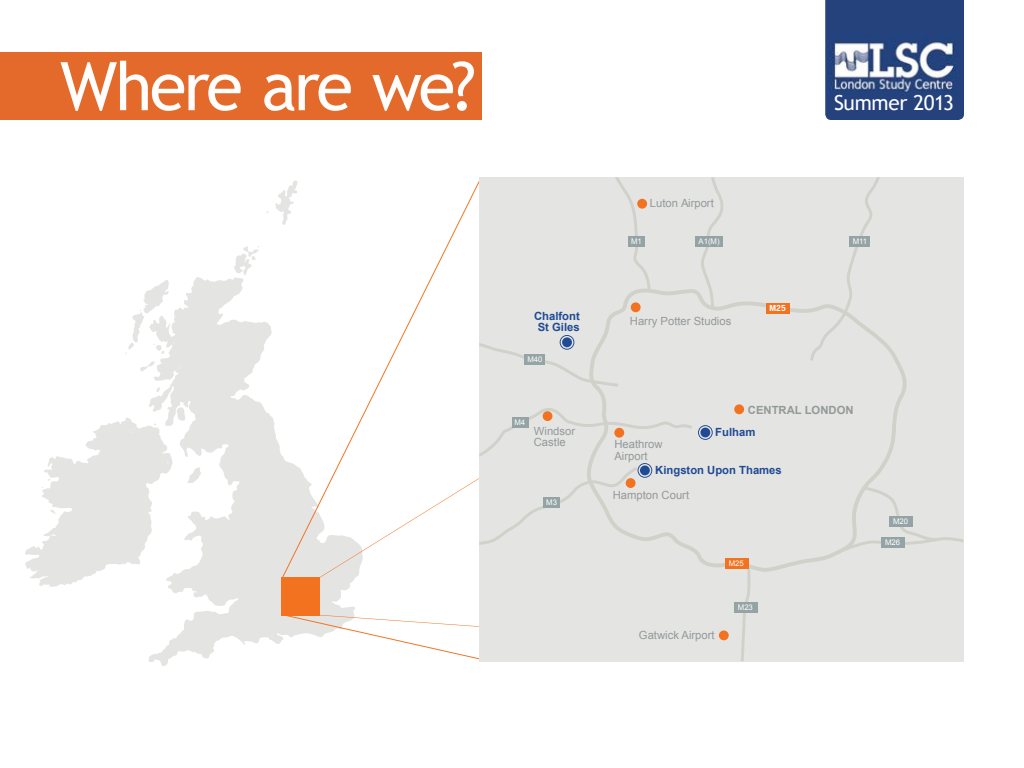
<style>
.page{position:relative;width:1024px;height:768px;background:#fff}
.page>*{position:absolute;margin:0;border:0;box-sizing:border-box;transform-origin:0 0}
.t1{font:67.1px "Trebuchet MS";letter-spacing:-.045em;color:#fffefd}
.t2{font:20.7px "Trebuchet MS";letter-spacing:-.015em;color:#fffefd}
.t3{font:11.3px/11.5px "Arial";color:#939999}
.t4{font:700 11.3px/11.5px "Arial";color:#204a94;text-align:center}
.t5{font:700 11.3px "Arial";color:#939999}
.t6{font:7.8px "Arial";color:#fffefe}
.t7{font:700 7.8px "News Gothic Std";color:#fffefe}
</style>
<div class="page">
<div style="left:0;top:53px;width:482px;height:67px;background:#e36a2b"></div>
<svg style="left:275px;top:193px;width:7px;height:19px"></svg>
<svg style="left:234px;top:246px;width:25px;height:29px"></svg>
<svg style="left:149px;top:277px;width:206px;height:389px;fill:#e4e4e3"></svg>
<svg style="left:125px;top:280px;width:50px;height:75px"></svg>
<svg style="left:140px;top:361px;width:15px;height:10px"></svg>
<svg style="left:178px;top:365px;width:4px;height:4px"></svg>
<svg style="left:155px;top:387px;width:5px;height:5px"></svg>
<svg style="left:25px;top:405px;width:176px;height:183px"></svg>
<svg style="left:282px;top:180px;width:36px;height:397px"></svg>
<svg style="left:318px;top:181px;width:161px;height:398px"></svg>
<svg style="left:282px;top:614px;width:197px;height:47px"></svg>
<div style="left:479px;top:177px;width:484px;height:484px;background:#e4e4e3"></div>
<div style="left:281px;top:577px;width:39px;height:39px;background:#f27220"></div>
<div style="left:543px;top:411px;width:9px;height:10px;background:#f27220;border-radius:50%"></div>
<div style="left:614px;top:428px;width:10px;height:10px;background:#f27220;border-radius:50%"></div>
<div style="left:719px;top:630px;width:10px;height:10px;background:#f27220;border-radius:50%"></div>
<div style="left:626px;top:478px;width:10px;height:10px;background:#f27220;border-radius:50%"></div>
<div style="left:734px;top:404px;width:10px;height:10px;background:#f27220;border-radius:50%"></div>
<div style="left:637px;top:199px;width:10px;height:10px;background:#f27220;border-radius:50%"></div>
<div style="left:631px;top:302px;width:10px;height:10px;background:#f27220;border-radius:50%"></div>
<div style="left:766px;top:303px;width:23px;height:10px;background:#f27220"></div>
<div style="left:725px;top:559px;width:23px;height:10px;background:#f27220"></div>
<div style="left:734px;top:602px;width:23px;height:11px;background:#94a3a5"></div>
<div style="left:889px;top:516px;width:23px;height:11px;background:#94a3a5"></div>
<div style="left:881px;top:538px;width:23px;height:10px;background:#94a3a5"></div>
<div style="left:544px;top:498px;width:16px;height:10px;background:#94a3a5"></div>
<div style="left:524px;top:354px;width:20px;height:11px;background:#94a3a5"></div>
<div style="left:849px;top:237px;width:20px;height:10px;background:#94a3a5"></div>
<div style="left:695px;top:236px;width:28px;height:11px;background:#94a3a5"></div>
<div style="left:512px;top:418px;width:17px;height:10px;background:#94a3a5"></div>
<div style="left:628px;top:236px;width:17px;height:10px;background:#94a3a5"></div>
<svg style="left:698px;top:425px;width:15px;height:15px"></svg>
<svg style="left:638px;top:463px;width:14px;height:15px"></svg>
<svg style="left:560px;top:335px;width:14px;height:15px"></svg>
<div style="left:825px;top:0;width:139px;height:120px;background:#25427d"></div>
<img style="left:828px;top:33px;width:131px;height:62px">
<h1 class="t1" style="left:60px;top:47px;width:417px">Where are we?</h1>
<h2 class="t2" style="left:834px;top:91px;width:122px">Summer 2013</h2>
<p class="t3" style="left:650px;top:197px;width:65px">Luton Airport</p>
<p class="t6" style="left:631px;top:237px;width:12px">M1</p>
<p class="t6" style="left:699px;top:237px;width:23px">A1(M)</p>
<p class="t6" style="left:853px;top:237px;width:16px">M11</p>
<p class="t4" style="left:534px;top:310px;width:47px">Chalfont<br>St Giles</p>
<p class="t3" style="left:630px;top:315px;width:103px">Harry Potter Studios</p>
<p class="t6" style="left:527px;top:355px;width:17px">M40</p>
<p class="t7" style="left:770px;top:303px;width:18px">M25</p>
<p class="t5" style="left:748px;top:403px;width:107px">CENTRAL LONDON</p>
<p class="t6" style="left:514px;top:418px;width:12px">M4</p>
<p class="t3" style="left:534px;top:425px;width:43px">Windsor<br>Castle</p>
<p class="t6" style="left:546px;top:498px;width:12px">M3</p>
<p class="t4" style="left:715px;top:427px;width:42px">Fulham</p>
<p class="t4" style="left:655px;top:465px;width:128px">Kingston Upon Thames</p>
<p class="t3" style="left:614px;top:439px;width:50px">Heathrow<br>Airport</p>
<p class="t3" style="left:613px;top:489px;width:78px">Hampton Court</p>
<p class="t3" style="left:639px;top:630px;width:77px">Gatwick Airport</p>
<p class="t6" style="left:729px;top:559px;width:17px">M25</p>
<p class="t6" style="left:738px;top:603px;width:17px">M23</p>
<p class="t6" style="left:893px;top:517px;width:17px">M20</p>
<p class="t6" style="left:885px;top:538px;width:17px">M26</p>
</div>
